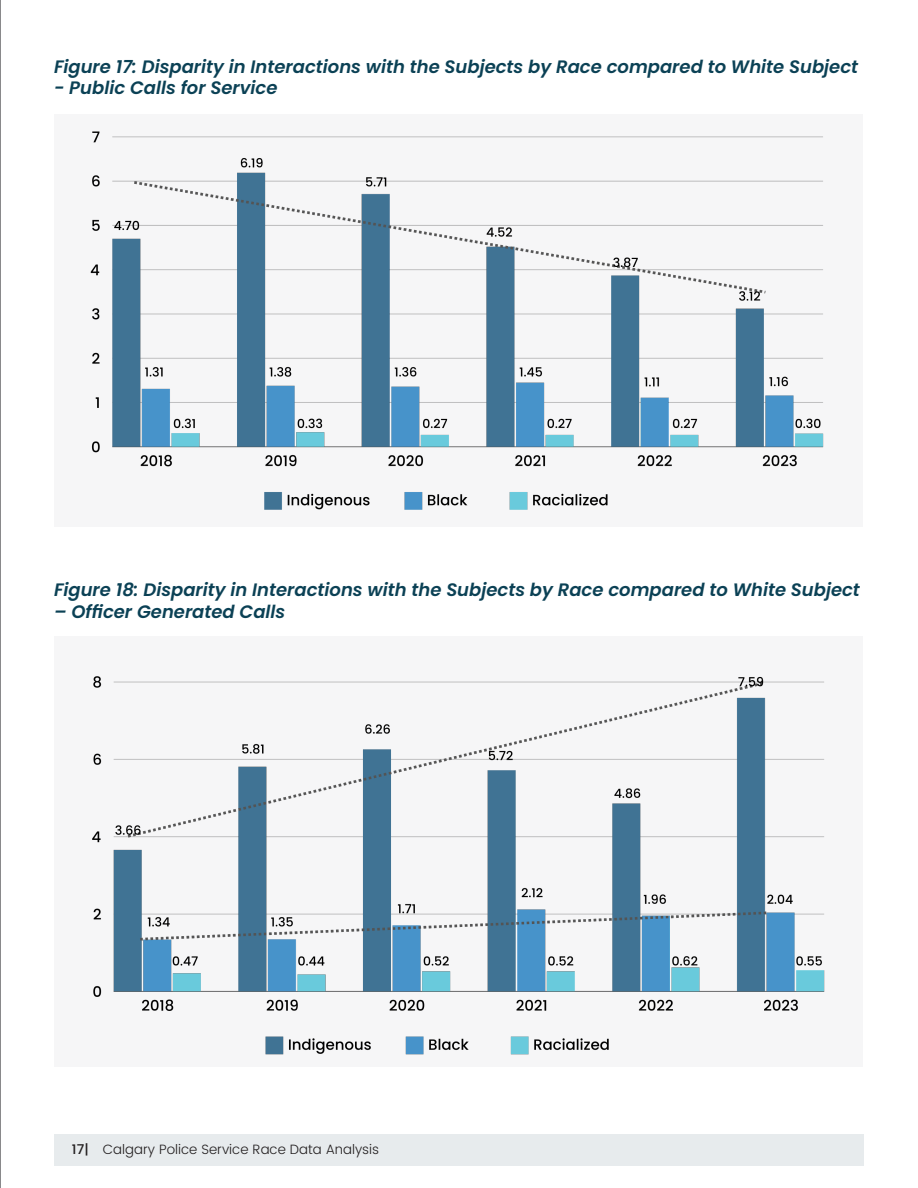
<style>
.page{position:relative;width:918px;height:1188px;background:#fff}
.page>*{position:absolute;margin:0;border:0;box-sizing:border-box;transform-origin:0 0}
.t1{font:italic 600 18px "Poppins";color:#0b4155}
.O_S_11_15{font:300 13.5px "Poppins";color:#231f20}
.O_R_12_17_25{font:500 13.5px "Poppins";color:#231f20}
</style>
<div class="page">
<hr style="left:0;top:0;width:1px;height:1188px;background:#636366">
<div style="left:54px;top:1134px;width:810px;height:31px;background:#e7ebed"></div>
<div style="left:54px;top:114px;width:808px;height:412px;background:#f6f6f7"></div>
<img style="left:90px;top:131px;width:734px;height:379px">
<div style="left:54px;top:636px;width:808px;height:430px;background:#f6f6f7"></div>
<img style="left:92px;top:676px;width:733px;height:379px">
<p class="t1" style="left:54px;top:56px;width:806px">Figure 17: Disparity in Interactions with the Subjects by Race compared to White Subject</p>
<p class="t1" style="left:54px;top:78px;width:225px">- Public Calls for Service</p>
<p class="t1" style="left:54px;top:580px;width:807px">Figure 18: Disparity in Interactions with the Subjects by Race compared to White Subject</p>
<p class="t1" style="left:54px;top:601px;width:233px">– Officer Generated Calls</p>
<p class="O_R_12_17_25" style="left:72px;top:1139px;width:19px">17|</p>
<p class="O_S_11_15" style="left:103px;top:1140px;width:278px">Calgary Police Service Race Data Analysis</p>
</div>
